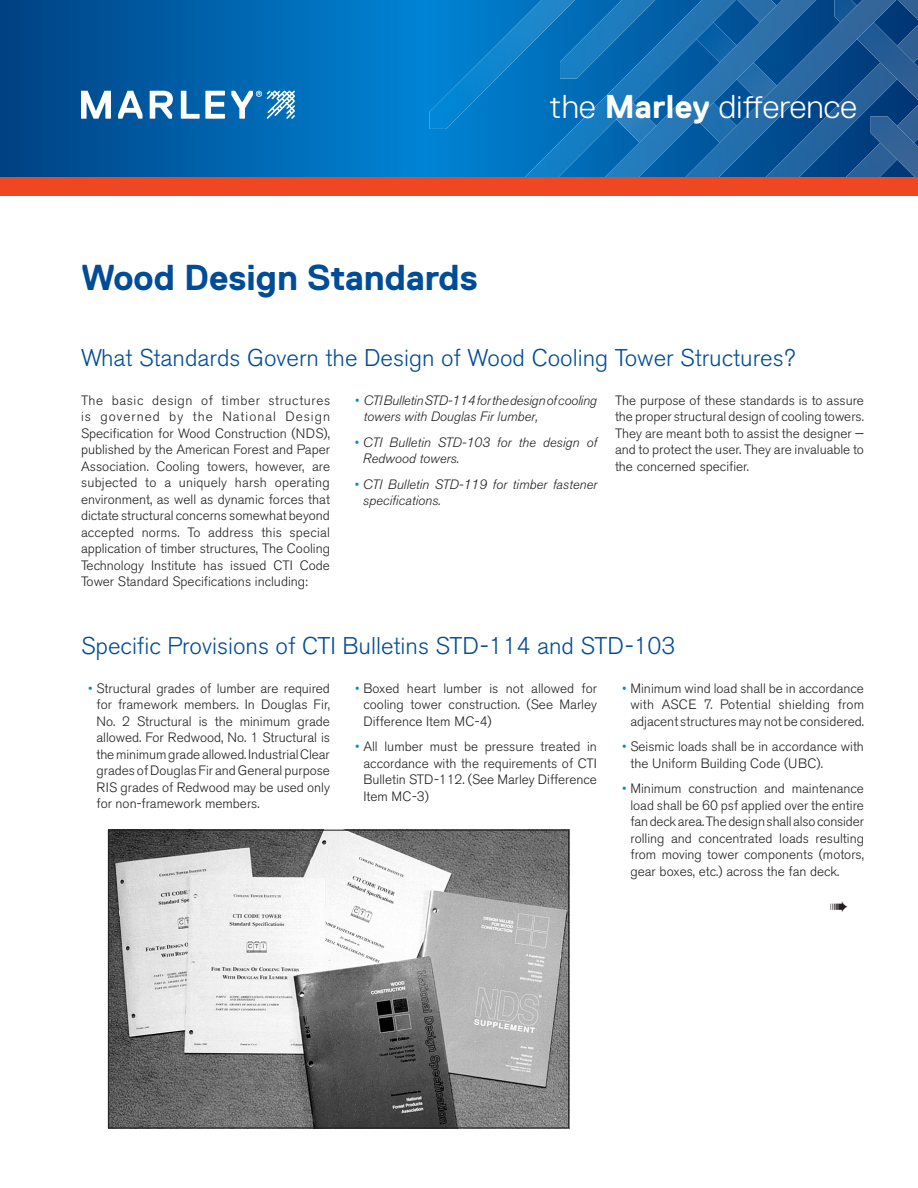
<style>
.page{position:relative;width:918px;height:1188px;background:#fff}
.page>*{position:absolute;margin:0;border:0;box-sizing:border-box;transform-origin:0 0}
.t1{font:700 36px "Replica Std";color:#004c97}
.Front_Cover_Page_Hea{font:300 33px "Replica Std";letter-spacing:.005em;color:#fff}
.Section_Head{font:300 24px "Akzidenz Grotesk BE";color:#004c97}
.Body_text{font:300 13.5px/16.5px "Akzidenz Grotesk BE";color:#231f20;text-align:justify}
.Body_text-2{font:italic 300 13.5px/16.5px "Akzidenz Grotesk BE";color:#231f20}
.s1{font-weight:700}
.s2{font-style:normal;color:#008ccf}
.s3{color:#008ccf}
</style>
<div class="page">
<img style="left:110px;top:832px;width:457px;height:294px">
<div style="left:108px;top:830px;width:461px;height:298px;border:1px solid #231f20"></div>
<svg style="left:0;top:0;width:834px;height:177px;background:#0064ad"></svg>
<img style="left:429px;top:0;width:146px;height:129px">
<img style="left:560px;top:0;width:92px;height:79px">
<img style="left:706px;top:22px;width:37px;height:81px">
<img style="left:616px;top:137px;width:24px;height:5px">
<img style="left:737px;top:0;width:4px;height:22px">
<img style="left:793px;top:0;width:23px;height:24px">
<img style="left:741px;top:0;width:52px;height:75px">
<img style="left:690px;top:40px;width:52px;height:85px">
<img style="left:640px;top:91px;width:51px;height:85px">
<img style="left:602px;top:142px;width:39px;height:35px">
<img style="left:706px;top:0;width:30px;height:31px">
<img style="left:652px;top:0;width:54px;height:84px">
<img style="left:758px;top:0;width:55px;height:15px">
<img style="left:598px;top:49px;width:55px;height:88px">
<img style="left:545px;top:103px;width:54px;height:74px">
<img style="left:522px;top:156px;width:24px;height:21px">
<img style="left:439px;top:173px;width:54px;height:4px">
<img style="left:763px;top:25px;width:155px;height:152px">
<img style="left:834px;top:0;width:84px;height:100px">
<img style="left:843px;top:105px;width:75px;height:72px">
<img style="left:871px;top:116px;width:47px;height:61px">
<img style="left:844px;top:0;width:52px;height:35px">
<img style="left:794px;top:17px;width:52px;height:85px">
<img style="left:743px;top:67px;width:52px;height:86px">
<img style="left:844px;top:34px;width:18px;height:18px">
<img style="left:693px;top:118px;width:52px;height:59px">
<svg style="left:683px;top:168px;width:11px;height:9px"></svg>
<div style="left:0;top:177px;width:918px;height:19px;background:#ef4722"></div>
<svg style="left:81px;top:91px;width:30px;height:28px"></svg>
<svg style="left:118px;top:91px;width:25px;height:28px"></svg>
<svg style="left:150px;top:91px;width:23px;height:28px"></svg>
<svg style="left:181px;top:91px;width:44px;height:28px"></svg>
<svg style="left:231px;top:91px;width:64px;height:28px"></svg>
<p class="t1" style="left:81px;top:258px;width:398px">Wood Design Standards</p>
<p class="Front_Cover_Page_Hea" style="left:550px;top:88px;width:309px">the <span class="s1">Marley</span> difference</p>
<p class="Section_Head" style="left:81px;top:344px;width:716px">What Standards Govern the Design of Wood Cooling Tower Structures?</p>
<p class="Body_text" style="left:81px;top:392px;width:251px">The basic design of timber structures is governed by the National Design Specification for Wood Construction (NDS), published by the American Forest and Paper Association. Cooling towers, however, are subjected to a uniquely harsh operating environment, as well as dynamic forces that dictate structural concerns somewhat beyond accepted norms. To address this special application of timber structures, The Cooling Technology Institute has issued CTI Code Tower Standard Specifications including:</p>
<p class="Body_text-2" style="left:363px;top:392px;width:235px;text-indent:-8px"><span class="s2">•</span> CTI Bulletin STD-114 for the design of cooling towers with Douglas Fir lumber,</p>
<p class="Body_text-2" style="left:363px;top:434px;width:236px;text-indent:-8px"><span class="s2">•</span> CTI Bulletin STD-103 for the design of<br>Redwood towers.</p>
<p class="Body_text-2" style="left:363px;top:476px;width:236px;text-indent:-8px"><span class="s2">•</span> CTI Bulletin STD-119 for timber fastener specifications.</p>
<p class="Body_text" style="left:615px;top:392px;width:251px">The purpose of these standards is to assure the proper structural design of cooling towers.<br>They are meant both to assist the designer — and to protect the user. They are invaluable to the concerned specifier.</p>
<p class="Section_Head" style="left:81px;top:632px;width:596px">Specific Provisions of CTI Bulletins STD-114 and STD-103</p>
<p class="Body_text" style="left:96px;top:680px;width:235px;text-indent:-8px"><span class="s3">•</span> Structural grades of lumber are required for framework members. In Douglas Fir, No. 2 Structural is the minimum grade allowed. For Redwood, No. 1 Structural is the minimum grade allowed. Industrial Clear grades of Douglas Fir and General purpose RIS grades of Redwood may be used only for non-framework members.</p>
<p class="Body_text" style="left:630px;top:680px;width:235px;text-indent:-8px"><span class="s3">•</span> Minimum wind load shall be in accordance with ASCE 7. Potential shielding from adjacent structures may not be considered.</p>
<p class="Body_text" style="left:363px;top:680px;width:235px;text-indent:-8px"><span class="s3">•</span> Boxed heart lumber is not allowed for cooling tower construction. (See Marley Difference Item MC-4)</p>
<p class="Body_text" style="left:363px;top:738px;width:235px;text-indent:-8px"><span class="s3">•</span> All lumber must be pressure treated in accordance with the requirements of CTI Bulletin STD-112. (See Marley Difference Item MC-3)</p>
<p class="Body_text" style="left:630px;top:738px;width:235px;text-indent:-8px"><span class="s3">•</span> Seismic loads shall be in accordance with the Uniform Building Code (UBC).</p>
<p class="Body_text" style="left:630px;top:780px;width:235px;text-indent:-8px"><span class="s3">•</span> Minimum construction and maintenance load shall be 60 psf applied over the entire fan deck area. The design shall also consider rolling and concentrated loads resulting from moving tower components (motors, gear boxes, etc.) across the fan deck.</p>
</div>
